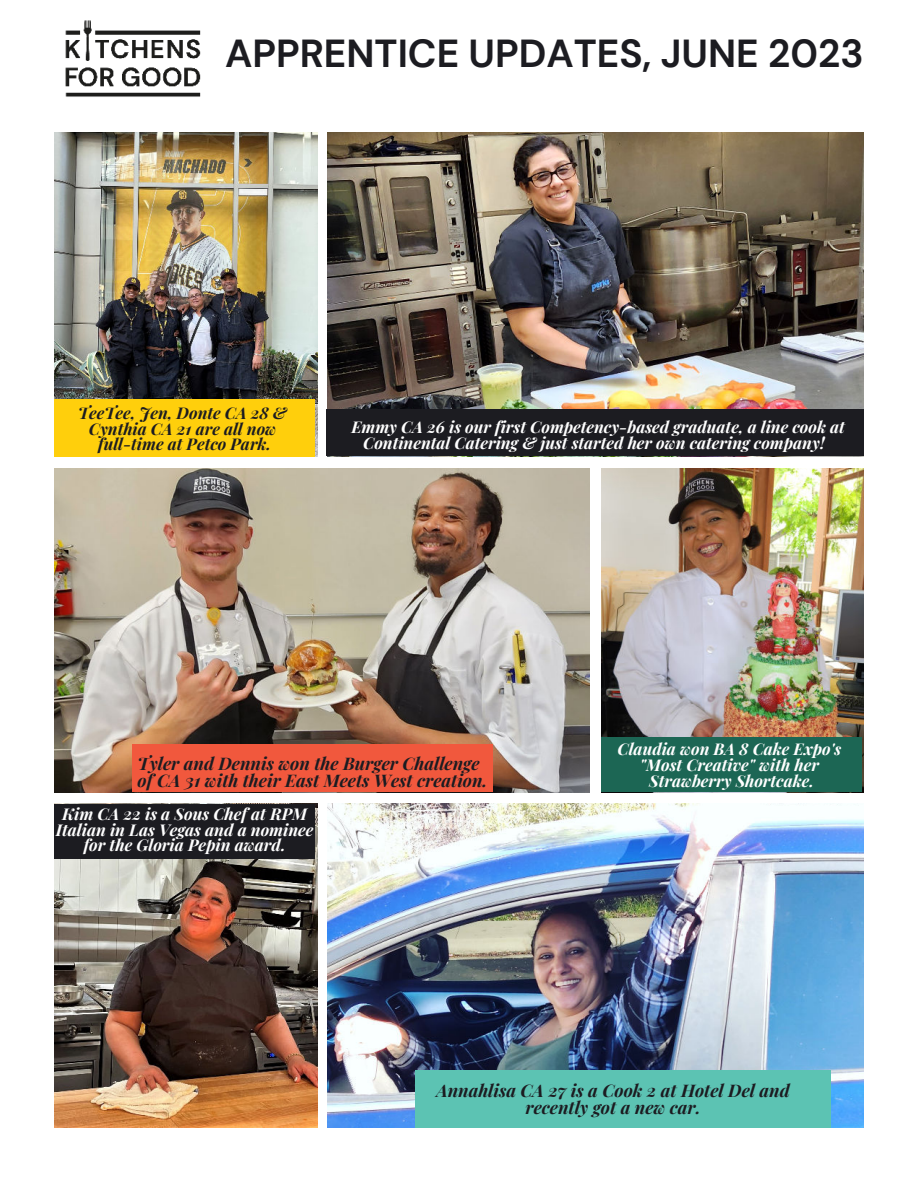
<style>
.page{position:relative;width:918px;height:1188px;background:#fff}
.page>*{position:absolute;margin:0;border:0;box-sizing:border-box;transform-origin:0 0}
.t1{font:700 39px "DM Sans";color:#1c1c21}
.t2{font:italic 700 17.4px/16.8px "Playfair Display";color:#1c1c21;text-align:center}
.t3{font:italic 700 16.2px/15.8px "Playfair Display";color:#fff;text-align:center}
.t4{font:italic 700 16.2px/15.8px "Playfair Display";color:#1c1c21;text-align:center}
.t5{font:italic 15.9px "Playfair Display";color:#fff}
.s1{font-weight:400;color:#fff}
</style>
<div class="page">
<img style="left:54px;top:133px;width:264px;height:324px">
<img style="left:328px;top:133px;width:535px;height:324px">
<img style="left:54px;top:468px;width:536px;height:324px">
<img style="left:54px;top:803px;width:264px;height:324px">
<img style="left:328px;top:803px;width:535px;height:324px">
<img style="left:601px;top:468px;width:262px;height:324px">
<div style="left:54px;top:804px;width:261px;height:55px;background:#1c1c21"></div>
<div style="left:415px;top:1070px;width:415px;height:57px;background:#5cc3b3"></div>
<div style="left:54px;top:399px;width:261px;height:58px;background:#ffcf0c"></div>
<div style="left:327px;top:410px;width:537px;height:46px;background:#1c1c21"></div>
<div style="left:132px;top:744px;width:361px;height:47px;background:#f1583d"></div>
<img style="left:65px;top:20px;width:136px;height:77px">
<div style="left:601px;top:737px;width:261px;height:55px;background:#1c6654"></div>
<h1 class="t1" style="left:199px;top:29px;width:666px"><span class="s1">A</span>APPRENTICE UPDATES, JUNE 2023</h1>
<p class="t4" style="left:78px;top:403px;width:210px">TeeTee, Jen, Donte CA 28 &amp;<br>Cynthia CA 21 are all now full-time at Petco Park.</p>
<p class="t5" style="left:740px;top:381px;width:5px">.</p>
<p class="t3" style="left:351px;top:418px;width:495px">Emmy CA 26 is our first Competency-based graduate, a line cook at<br>Continental Catering &amp; just started her own catering company!</p>
<p class="t2" style="left:138px;top:753px;width:351px;text-align:left">Tyler and Dennis won the Burger Challenge of CA 31 with their East Meets West creation.</p>
<p class="t3" style="left:56px;top:804px;width:259px">Kim CA 22 is a Sous Chef at RPM<br>Italian in Las Vegas and a nominee for the Gloria Pepin award.</p>
<p class="t3" style="left:618px;top:740px;width:225px">Claudia won BA 8 Cake Expo's "Most Creative" with her<br>Strawberry Shortcake.</p>
<p class="t2" style="left:436px;top:1081px;width:355px">Annahlisa CA 27 is a Cook 2 at Hotel Del and recently got a new car.</p>
</div>
